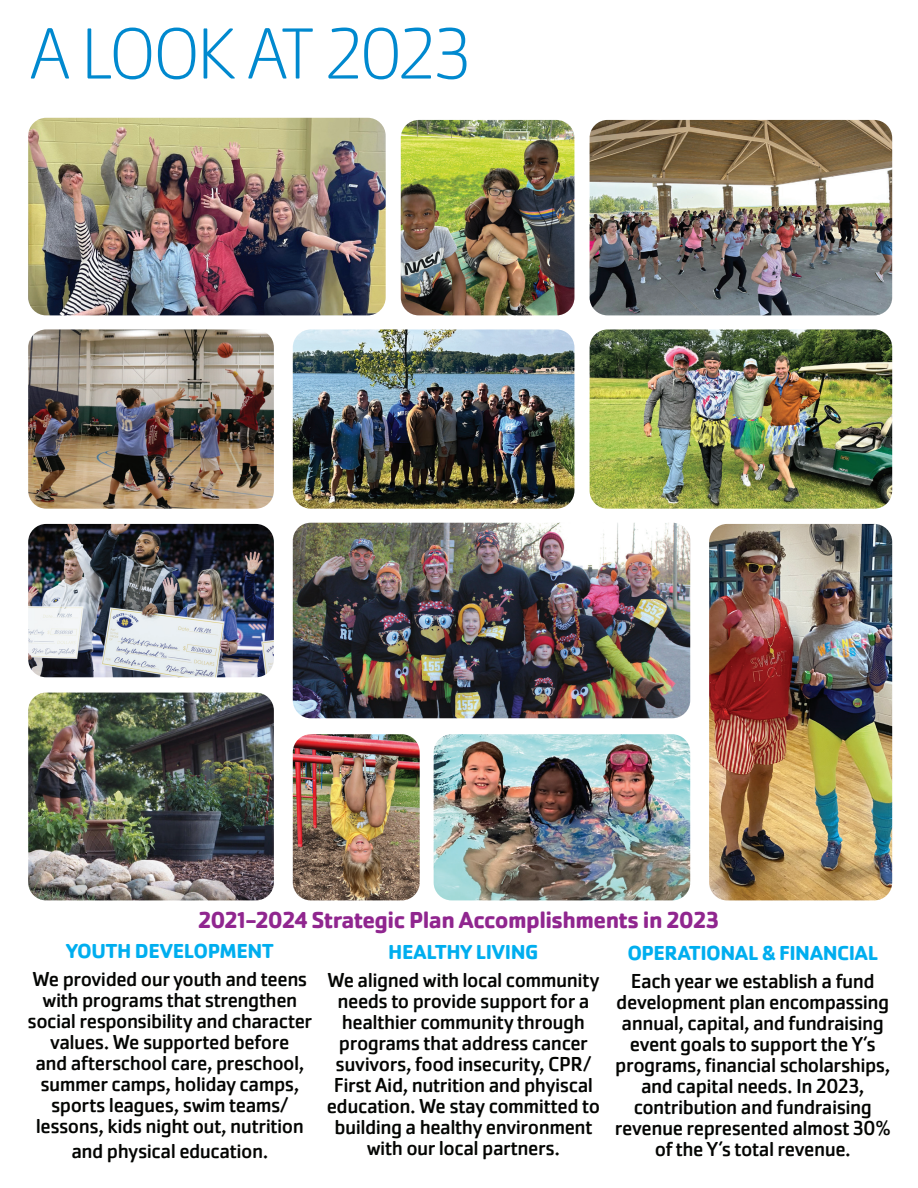
<style>
.page{position:relative;width:918px;height:1188px;background:#fff}
.page>*{position:absolute;margin:0;border:0;box-sizing:border-box;transform-origin:0 0}
.t1{font:200 75px "Cachet Pro";letter-spacing:-.05em;color:#0089cf}
.t2{font:700 24px "Cachet Pro";letter-spacing:-.025em;color:#90268f}
.t3{font:21px/21.1px "Cachet Pro";letter-spacing:-.025em;color:#040503;text-align:center}
.t4{font:700 21px "Cachet Pro";letter-spacing:-.02em;color:#00aeef}
</style>
<div class="page">
<img style="left:28px;top:118px;width:358px;height:197px">
<img style="left:293px;top:329px;width:281px;height:180px">
<img style="left:28px;top:329px;width:246px;height:180px">
<img style="left:401px;top:120px;width:173px;height:195px">
<img style="left:293px;top:523px;width:397px;height:195px">
<img style="left:293px;top:734px;width:127px;height:166px">
<img style="left:590px;top:120px;width:302px;height:195px">
<img style="left:590px;top:329px;width:302px;height:180px">
<img style="left:709px;top:524px;width:183px;height:376px">
<img style="left:28px;top:693px;width:246px;height:207px">
<img style="left:434px;top:734px;width:256px;height:166px">
<img style="left:28px;top:524px;width:246px;height:153px">
<h1 class="t1" style="left:30px;top:11px;width:443px">A LOOK AT 2023</h1>
<p class="t2" style="left:198px;top:905px;width:523px">2021-2024 Strategic Plan Accomplishments in 2023</p>
<p class="t4" style="left:66px;top:938px;width:209px">YOUTH DEVELOPMENT</p>
<p class="t3" style="left:28px;top:969px;width:286px">We provided our youth and teens with programs that strengthen social responsibility and character values. We supported before<br>and afterschool care, preschool, summer camps, holiday camps, sports leagues, swim teams/ lessons, kids night out, nutrition</p>
<p class="t3" style="left:71px;top:1141px;width:198px">and physical education.</p>
<p class="t4" style="left:388px;top:939px;width:152px">HEALTHY LIVING</p>
<p class="t3" style="left:327px;top:969px;width:275px">We aligned with local community needs to provide support for a healthier community through programs that address cancer suvivors, food insecurity, CPR/<br>First Aid, nutrition and phyiscal education. We stay committed to building a healthy environment with our local partners.</p>
<p class="t4" style="left:627px;top:940px;width:252px">OPERATIONAL &amp; FINANCIAL</p>
<p class="t3" style="left:615px;top:970px;width:277px">Each year we establish a fund development plan encompassing annual, capital, and fundraising event goals to support the Y’s programs, financial scholarships, and capital needs. In 2023, contribution and fundraising revenue represented almost 30% of the Y’s total revenue.</p>
</div>
